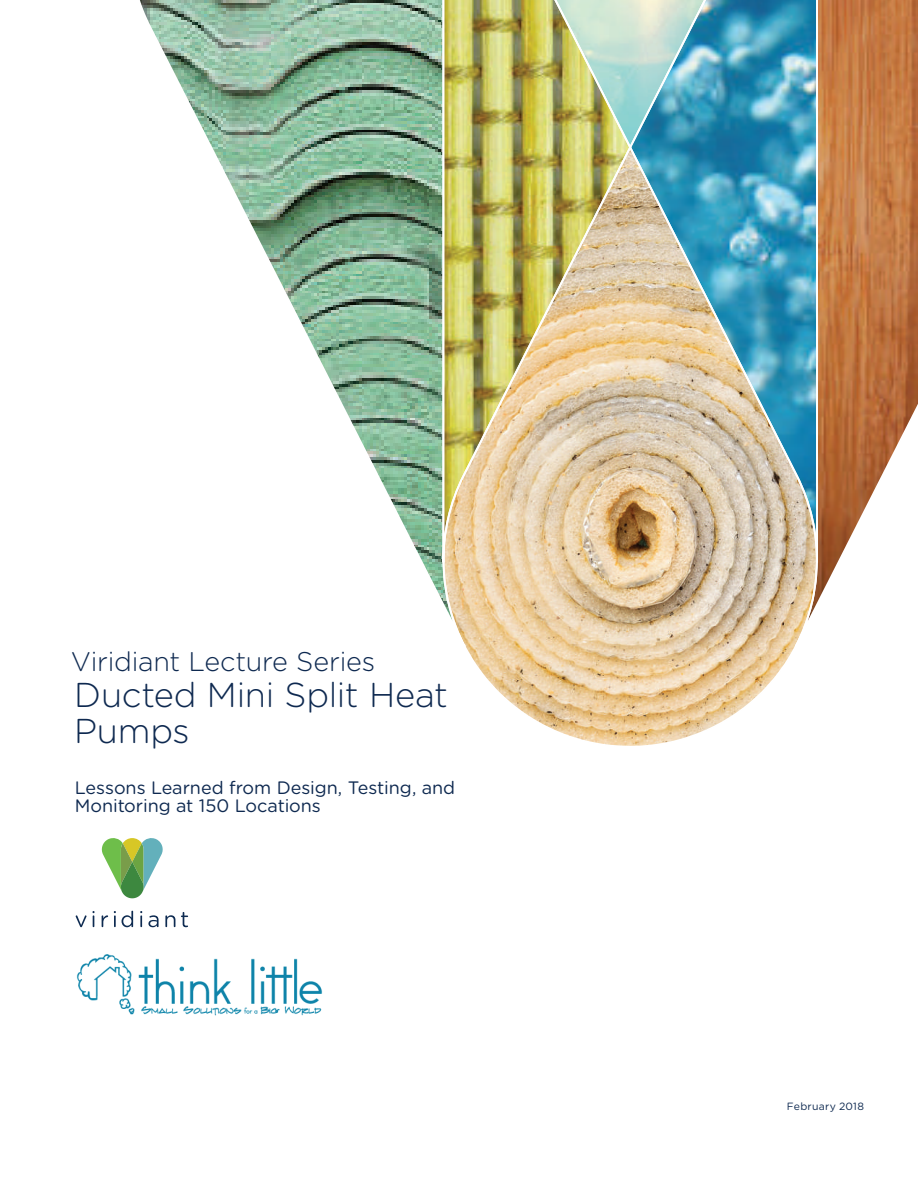
<style>
.page{position:relative;width:918px;height:1188px;background:#fff}
.page>*{position:absolute;margin:0;border:0;box-sizing:border-box;transform-origin:0 0}
.t1{font:300 34.5px/36px "Gotham Rounded";letter-spacing:-.01em;color:#0e2950}
.t2{font:300 27px "Gotham Rounded";letter-spacing:-.01em;color:#0e2950}
.t3{font:18px/18px "Gotham Rounded";color:#0e2950}
.t4{font:10.5px "Gotham Rounded";letter-spacing:.025em;color:#0e2950}
</style>
<div class="page">
<svg style="left:101px;top:838px;width:62px;height:60px"></svg>
<svg style="left:76px;top:915px;width:11px;height:12px"></svg>
<svg style="left:93px;top:911px;width:2px;height:16px"></svg>
<svg style="left:102px;top:915px;width:6px;height:12px"></svg>
<svg style="left:114px;top:911px;width:2px;height:16px"></svg>
<svg style="left:122px;top:911px;width:11px;height:16px"></svg>
<svg style="left:140px;top:911px;width:2px;height:16px"></svg>
<svg style="left:148px;top:915px;width:11px;height:12px"></svg>
<svg style="left:165px;top:915px;width:10px;height:12px"></svg>
<svg style="left:181px;top:912px;width:7px;height:15px"></svg>
<img style="left:476px;top:0;width:152px;height:145px">
<svg style="left:628px;top:0;width:157px;height:145px;background:#61a9bf"></svg>
<svg style="left:785px;top:0;width:133px;height:601px"></svg>
<img style="left:140px;top:0;width:336px;height:600px">
<img style="left:442px;top:145px;width:376px;height:601px">
<img style="left:76px;top:954px;width:247px;height:62px">
<h2 class="t2" style="left:71px;top:643px;width:306px">Viridiant Lecture Series</h2>
<h1 class="t1" style="left:74px;top:675px;width:376px">Ducted Mini Split Heat<br>Pumps</h1>
<p class="t3" style="left:75px;top:778px;width:382px">Lessons Learned from Design, Testing, and<br>Monitoring at 150 Locations</p>
<p class="t4" style="left:787px;top:1099px;width:79px">February 2018</p>
</div>
